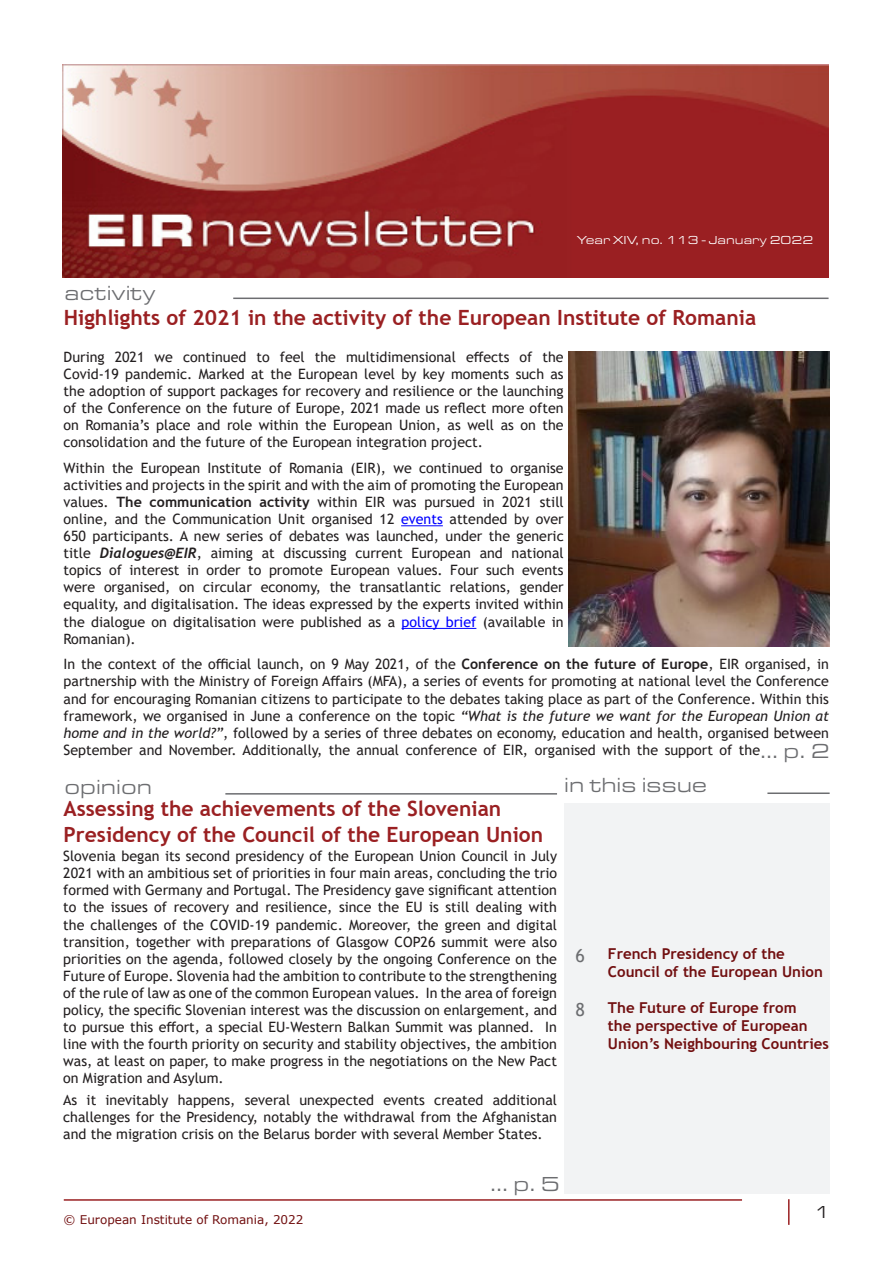
<style>
.page{position:relative;width:893px;height:1263px;background:#fff}
.page>*{position:absolute;margin:0;border:0;box-sizing:border-box;transform-origin:0 0}
.titlu_nl{font:700 21px/25.2px "Trebuchet MS";color:#9a2022}
.Titlu_nl{font:700 21px "Trebuchet MS";color:#9a2022}
.t1{font:21px "Eurostile Ext";color:#6c6d70}
.t2{font:21px "Eurostile Ext";letter-spacing:.025em;color:#6c6d70}
.t3{font:18px "Trebuchet MS";color:#6c6d70}
.t4{font:18px "Eurostile Ext";color:#231f20}
.Cuprins_nl{font:700 15px/18px "Trebuchet MS";color:#710f10}
.text_nl{font:14.25px/17.1px "Trebuchet MS";color:#231f20;text-align:justify}
.t5{font:12px "Verdana";color:#710f10}
.t6{font:12px "Eurostile Ext";color:#fff}
.s1{font-weight:700}
.s2{color:#00f}
.s3{font-family:"Trebuchet";font-weight:700;font-style:italic}
.s4{font-style:italic}
</style>
<div class="page">
<hr style="left:64px;top:1199px;width:678px;height:2px;background:#9a2022">
<svg style="left:788px;top:1199px;width:1px;height:26px"></svg>
<hr style="left:225px;top:793px;width:332px;height:1px;background:#6c6d70">
<hr style="left:233px;top:298px;width:595px;height:1px;background:#6c6d70">
<img style="left:63px;top:65px;width:765px;height:213px">
<hr style="left:401px;top:525px;width:42px;height:1px;background:#00f">
<hr style="left:402px;top:628px;width:74px;height:1px;background:#00f">
<img style="left:568px;top:351px;width:261px;height:296px">
<div style="left:564px;top:803px;width:266px;height:390px;background:#f2f3f4"></div>
<hr style="left:767px;top:792px;width:63px;height:2px;background:#6c6d70">
<p class="t2" style="left:64px;top:278px;width:92px">activity</p>
<p class="t6" style="left:577px;top:231px;width:238px">Year XIV, no. 113 - January 2022</p>
<p class="Titlu_nl" style="left:64px;top:304px;width:694px">Highlights of 2021 in the activity of the European Institute of Romania</p>
<p class="text_nl" style="left:64px;top:348px;width:502px">During 2021 we continued to feel the multidimensional effects of the Covid-19 pandemic. Marked at the European level by key moments such as the adoption of support packages for recovery and resilience or the launching of the Conference on the future of Europe, 2021 made us reflect more often on Romania’s place and role within the European Union, as well as on the consolidation and the future of the European integration project.</p>
<p class="text_nl" style="left:64px;top:459px;width:502px">Within the European Institute of Romania (EIR), we continued to organise activities and projects in the spirit and with the aim of promoting the European values. <span class="s1">The communication activity</span> within EIR was pursued in 2021 still online, and the Communication Unit organised 12 <span class="s2">events</span> attended by over 650 participants. A new series of debates was launched, under the generic title <span class="s3">Dialogues@EIR</span>, aiming at discussing current European and national topics of interest in order to promote European values. Four such events were organised, on circular economy, the transatlantic relations, gender equality, and digitalisation. The ideas expressed by the experts invited within the dialogue on digitalisation were published as a <span class="s2">policy brief</span> (available in Romanian).</p>
<p class="text_nl" style="left:64px;top:656px;width:767px">In the context of the official launch, on 9 May 2021, of the <span class="s1">Conference on the future of Europe</span>, EIR organised, in partnership with the Ministry of Foreign Affairs (MFA), a series of events for promoting at national level the Conference and for encouraging Romanian citizens to participate to the debates taking place as part of the Conference. Within this framework, we organised in June a conference on the topic <span class="s4">“What is the future we want for the European Union at home and in the world?”</span>, followed by a series of three debates on economy, education and health, organised between September and November. Additionally, the annual conference of EIR, organised with the support of the</p>
<p class="t1" style="left:760px;top:736px;width:71px">... p. 2</p>
<p class="t1" style="left:64px;top:772px;width:89px">opinion</p>
<p class="titlu_nl" style="left:64px;top:796px;width:481px">Assessing the achievements of the Slovenian<br>Presidency of the Council of the European Union</p>
<p class="text_nl" style="left:63px;top:847px;width:495px">Slovenia began its second presidency of the European Union Council in July 2021 with an ambitious set of priorities in four main areas, concluding the trio formed with Germany and Portugal. The Presidency gave significant attention to the issues of recovery and resilience, since the EU is still dealing with the challenges of the COVID-19 pandemic. Moreover, the green and digital transition, together with preparations of Glasgow COP26 summit were also priorities on the agenda, followed closely by the ongoing Conference on the Future of Europe. Slovenia had the ambition to contribute to the strengthening of the rule of law as one of the common European values. In the area of foreign policy, the specific Slovenian interest was the discussion on enlargement, and to pursue this effort, a special EU-Western Balkan Summit was planned. In line with the fourth priority on security and stability objectives, the ambition was, at least on paper, to make progress in the negotiations on the New Pact on Migration and Asylum.</p>
<p class="text_nl" style="left:63px;top:1091px;width:495px">As it inevitably happens, several unexpected events created additional challenges for the Presidency, notably the withdrawal from the Afghanistan and the migration crisis on the Belarus border with several Member States.</p>
<p class="t1" style="left:564px;top:770px;width:145px">in this issue</p>
<p class="t3" style="left:575px;top:945px;width:11px">6</p>
<p class="t3" style="left:575px;top:999px;width:11px">8</p>
<p class="Cuprins_nl" style="left:608px;top:945px;width:216px">French Presidency of the<br>Council of the European Union</p>
<p class="Cuprins_nl" style="left:608px;top:999px;width:222px">The Future of Europe from<br>the perspective of European<br>Union’s Neighbouring Countries</p>
<p class="t5" style="left:64px;top:1211px;width:241px">© European Institute of Romania, 2022</p>
<p class="t1" style="left:490px;top:1169px;width:71px">... p. 5</p>
<p class="t4" style="left:814px;top:1199px;width:18px">1</p>
</div>
